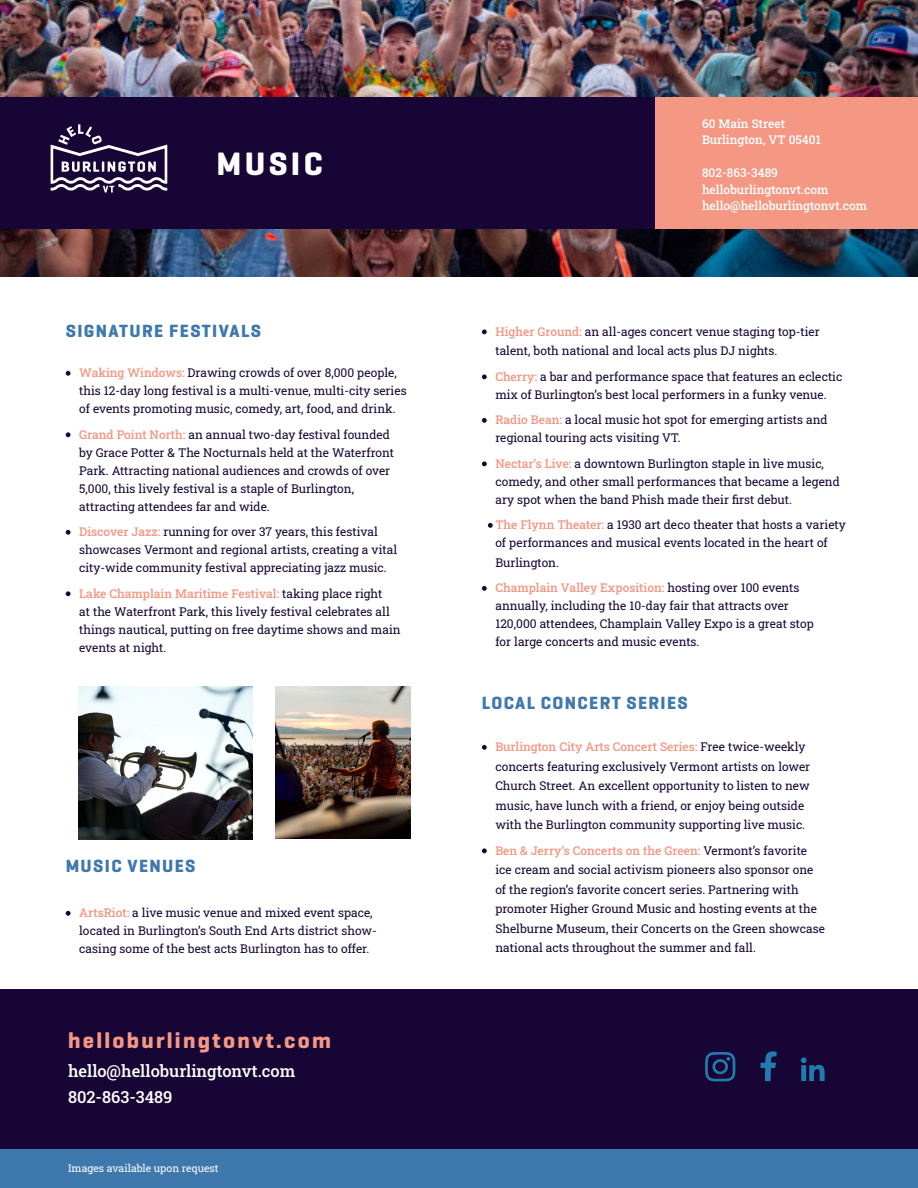
<style>
.page{position:relative;width:918px;height:1188px;background:#fff}
.page>*{position:absolute;margin:0;border:0;box-sizing:border-box;transform-origin:0 0}
.t1{font:700 33px "Geogrotesque";letter-spacing:.1em;color:#fff}
.t2{font:700 22.5px "Geogrotesque";letter-spacing:.1em;color:#f49783}
.t3{font:700 18px "Geogrotesque";letter-spacing:.075em;color:#3f78ac}
.t4{font:16.5px "Roboto Slab";color:#fff}
.t5{font:12px/18px "Roboto Slab";color:#170536}
.t6{font:12px "Roboto Slab";color:#fff}
.t7{font:10.5px "Roboto Slab";color:#fff}
.s1{color:#f49783}
</style>
<div class="page">
<img style="left:0;top:0;width:918px;height:276px">
<svg style="left:66px;top:371px;width:5px;height:5px"></svg>
<svg style="left:66px;top:432px;width:5px;height:5px"></svg>
<svg style="left:66px;top:530px;width:5px;height:5px"></svg>
<svg style="left:66px;top:591px;width:5px;height:5px"></svg>
<svg style="left:66px;top:911px;width:5px;height:5px"></svg>
<svg style="left:482px;top:329px;width:5px;height:5px"></svg>
<svg style="left:482px;top:374px;width:5px;height:5px"></svg>
<svg style="left:482px;top:418px;width:5px;height:5px"></svg>
<svg style="left:482px;top:461px;width:5px;height:5px"></svg>
<svg style="left:488px;top:523px;width:5px;height:5px"></svg>
<svg style="left:482px;top:586px;width:5px;height:5px"></svg>
<svg style="left:482px;top:745px;width:5px;height:5px"></svg>
<svg style="left:482px;top:848px;width:5px;height:5px"></svg>
<div style="left:0;top:98px;width:918px;height:131px;background:#170536"></div>
<svg style="left:51px;top:124px;width:116px;height:69px"></svg>
<div style="left:656px;top:98px;width:262px;height:131px;background:#f49783"></div>
<img style="left:78px;top:687px;width:175px;height:152px">
<img style="left:275px;top:687px;width:136px;height:152px">
<div style="left:0;top:989px;width:918px;height:199px;background:#170536"></div>
<svg style="left:705px;top:1052px;width:30px;height:29px"></svg>
<svg style="left:800px;top:1057px;width:25px;height:24px"></svg>
<svg style="left:760px;top:1051px;width:17px;height:30px"></svg>
<div style="left:0;top:1149px;width:918px;height:39px;background:#3f78ac"></div>
<p class="t1" style="left:217px;top:143px;width:108px">MUSIC</p>
<p class="t3" style="left:66px;top:319px;width:197px">SIGNATURE FESTIVALS</p>
<p class="t5" style="left:79px;top:364px;width:319px"><span class="s1">Waking Windows:</span> Drawing crowds of over 8,000 people,</p>
<p class="t5" style="left:79px;top:382px;width:329px">this 12-day long festival is a multi-venue, multi-city series</p>
<p class="t5" style="left:79px;top:400px;width:318px">of events promoting music, comedy, art, food, and drink.</p>
<p class="t5" style="left:79px;top:425px;width:312px"><span class="s1">Grand Point North:</span> an annual two-day festival founded</p>
<p class="t5" style="left:79px;top:443px;width:316px">by Grace Potter &amp; The Nocturnals held at the Waterfront<br>Park. Attracting national audiences and crowds of over<br>5,000, this lively festival is a staple of Burlington,</p>
<p class="t5" style="left:79px;top:497px;width:192px">attracting attendees far and wide.</p>
<p class="t5" style="left:79px;top:523px;width:320px"><span class="s1">Discover Jazz:</span> running for over 37 years, this festival showcases Vermont and regional artists, creating a vital city-wide community festival appreciating jazz music.</p>
<p class="t5" style="left:79px;top:584px;width:323px"><span class="s1">Lake Champlain Maritime Festival:</span> taking place right<br>at the Waterfront Park, this lively festival celebrates all things nautical, putting on free daytime shows and main events at night.</p>
<p class="t3" style="left:66px;top:855px;width:131px">MUSIC VENUES</p>
<p class="t5" style="left:79px;top:904px;width:299px"><span class="s1">ArtsRiot:</span> a live music venue and mixed event space, located in Burlington’s South End Arts district show&shy;casing some of the best acts Burlington has to offer.</p>
<p class="t2" style="left:68px;top:1026px;width:264px">helloburlingtonvt.com</p>
<p class="t4" style="left:68px;top:1060px;width:229px">hello@helloburlingtonvt.com</p>
<p class="t4" style="left:68px;top:1086px;width:106px">802-863-3489</p>
<p class="t7" style="left:68px;top:1161px;width:152px">Images available upon request</p>
<p class="t6" style="left:702px;top:115px;width:85px">60 Main Street</p>
<p class="t6" style="left:702px;top:131px;width:120px">Burlington, VT 05401</p>
<p class="t6" style="left:702px;top:164px;width:77px">802-863-3489</p>
<p class="t6" style="left:702px;top:181px;width:128px">helloburlingtonvt.com</p>
<p class="t6" style="left:702px;top:197px;width:167px">hello@helloburlingtonvt.com</p>
<p class="t5" style="left:495px;top:321px;width:326px;line-height:19.5px"><span class="s1">Higher Ground:</span> an all-ages concert venue staging top-tier talent, both national and local acts plus DJ nights.</p>
<p class="t5" style="left:495px;top:367px;width:348px"><span class="s1">Cherry:</span> a bar and performance space that features an eclectic mix of Burlington’s best local performers in a funky venue.</p>
<p class="t5" style="left:495px;top:411px;width:334px"><span class="s1">Radio Bean:</span> a local music hot spot for emerging artists and regional touring acts visiting VT.</p>
<p class="t5" style="left:495px;top:454px;width:346px"><span class="s1">Nectar’s Live:</span> a downtown Burlington staple in live music, comedy, and other small performances that became a legend ary spot when the band Phish made their first debut.</p>
<p class="t5" style="left:495px;top:516px;width:352px"><span class="s1">The Flynn Theater:</span> a 1930 art deco theater that hosts a variety of performances and musical events located in the heart of</p>
<p class="t5" style="left:495px;top:553px;width:65px">Burlington.</p>
<p class="t5" style="left:495px;top:579px;width:320px"><span class="s1">Champlain Valley Exposition:</span> hosting over 100 events annually, including the 10-day fair that attracts over 120,000 attendees, Champlain Valley Expo is a great stop for large concerts and music events.</p>
<p class="t3" style="left:482px;top:692px;width:208px">LOCAL CONCERT SERIES</p>
<p class="t5" style="left:495px;top:737px;width:316px;line-height:19.5px"><span class="s1">Burlington City Arts Concert Series:</span> Free twice-weekly concerts featuring exclusively Vermont artists on lower Church Street. An excellent opportunity to listen to new music, have lunch with a friend, or enjoy being outside with the Burlington community supporting live music.</p>
<p class="t5" style="left:495px;top:840px;width:319px;line-height:19.5px"><span class="s1">Ben &amp; Jerry’s Concerts on the Green:</span> Vermont’s favorite ice cream and social activism pioneers also sponsor one of the region’s favorite concert series. Partnering with</p>
<p class="t5" style="left:495px;top:899px;width:331px;line-height:19.5px">promoter Higher Ground Music and hosting events at the<br>Shelburne Museum, their Concerts on the Green showcase national acts throughout the summer and fall.</p>
</div>
